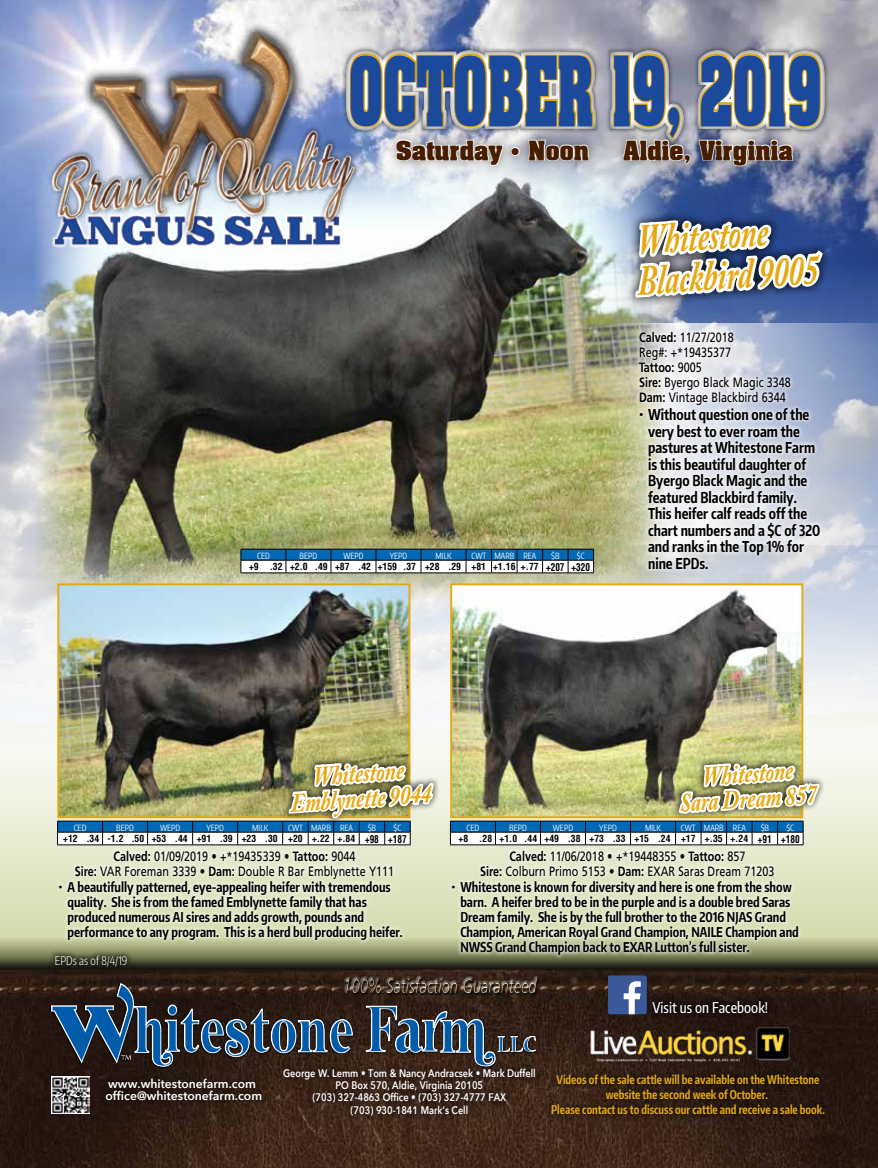
<style>
.page{position:relative;width:878px;height:1168px;background:#fff}
.page>*{position:absolute;margin:0;border:0;box-sizing:border-box;transform-origin:0 0}
.t1{font:700 80.7px "Aachen";color:#1b499b;scale:.59 1}
.t2{font:italic 700 42.15px/40.5px "Adobe Caslon Pro";color:#e5a812;scale:.71 1}
.t3{font:italic 700 26.25px/25.2px "Adobe Caslon Pro";color:#e5a812;text-align:center;scale:.79 1}
.t4{font:700 22.5px "Aachen";color:#471d00}
.t5{font:italic 300 19.5px "Frutiger";color:#eaedd2;scale:.75 1}
.t6{font:700 15px/16.5px "Encode Sans Compressed";color:#000;scale:.93 1}
.t7{font:500 14.85px "Encode Sans Compressed";color:#fff;scale:.95 1}
.t8{font:700 13.5px/15px "Encode Sans Compressed";color:#000;scale:.93 1}
.t9{font:13.5px/15px "Frutiger";color:#000;text-align:center;scale:.8 1}
.t10{font:600 12.15px/12.1px "Avenir Next";color:#fff}
.t11{font:700 12px/15px "Encode Sans Compressed";color:#e5a812;text-align:center;scale:.9 1}
.t12{font:300 11.85px "Encode Sans Compressed";color:#fff;scale:.95 1}
.t13{font:600 10.95px/12.1px "Avenir Next";color:#fff;text-align:center;scale:.84 1}
.t14{font:700 condensed 9.6px "Helvetica";color:#000}
.t15{font:8.55px "Encode Sans Compressed";color:#fff;scale:.95 1}
.s1{font-size:10.65px}
.s2{font-weight:700}
</style>
<div class="page">
<img style="left:0;top:0;width:878px;height:732px">
<svg style="left:832px;top:323px;width:46px;height:221px;background:#a5b0ca"></svg>
<img style="left:35px;top:149px;width:15px;height:450px">
<img style="left:0;top:778px;width:878px;height:390px">
<div style="left:543px;top:1067px;width:289px;height:55px;background:#000;opacity:.4"></div>
<div style="left:242px;top:15px;width:636px;height:158px;background:#000;opacity:.75"></div>
<img style="left:41px;top:7px;width:9px;height:245px">
<div style="left:49px;top:949px;width:84px;height:23px;background:#000;opacity:.67"></div>
<div style="left:276px;top:1061px;width:266px;height:61px;background:#000;opacity:.22"></div>
<div style="left:98px;top:1071px;width:171px;height:37px;background:#000;opacity:.22"></div>
<img style="left:52px;top:1076px;width:38px;height:38px">
<img style="left:50px;top:0;width:782px;height:1075px">
<div style="left:447px;top:846px;width:356px;height:114px;background:#fff;opacity:.75"></div>
<h1 class="t1" style="left:349px;top:33px;width:801px">OCTOBER 19, 2019</h1>
<h3 class="t4" style="left:396px;top:134px;width:195px">Saturday • Noon</h3>
<h3 class="t4" style="left:623px;top:134px;width:171px">Aldie, Virginia</h3>
<p class="t15" style="left:257px;top:550px;width:15px">CED</p>
<p class="t15" style="left:299px;top:550px;width:20px">BEPD</p>
<p class="t15" style="left:343px;top:550px;width:23px">WEPD</p>
<p class="t15" style="left:390px;top:550px;width:20px">YEPD</p>
<p class="t15" style="left:435px;top:550px;width:18px">MILK</p>
<p class="t15" style="left:471px;top:550px;width:70px">CWT MARB REA</p>
<p class="t15" style="left:551px;top:550px;width:10px">$B</p>
<p class="t15" style="left:577px;top:550px;width:10px">$C</p>
<p class="t14" style="left:249px;top:561px;width:342px">+9 .32 +2.0 .49 +87 .42 +159 .37 +28 .29 +81 +1.16 +.77 <span class="s1">+207 +320</span></p>
<h2 class="t2" style="left:633px;top:220px;width:256px;rotate:-4deg">Whitestone<br>Blackbird 9005</h2>
<p class="t9" style="left:639px;top:330px;width:191px;text-align:left"><span class="s2">Calved:</span> 11/27/2018<br>Reg#: +*19435377<br><span class="s2">Tattoo:</span> 9005<br><span class="s2">Sire:</span> Byergo Black Magic 3348<br><span class="s2">Dam:</span> Vintage Blackbird 6344</p>
<p class="t6" style="left:648px;top:406px;width:187px;text-indent:-9px">• Without question one of the very best to ever roam the pastures at Whitestone Farm is this beautiful daughter of<br>Byergo Black Magic and the featured Blackbird family.<br>This heifer calf reads off the chart numbers and a $C of 320 and ranks in the Top 1% for nine EPDs.</p>
<h3 class="t3" style="left:288px;top:765px;width:179px;rotate:-4deg">Whitestone<br>Emblynette 9044</h3>
<p class="t15" style="left:74px;top:822px;width:15px">CED</p>
<p class="t15" style="left:116px;top:822px;width:20px">BEPD</p>
<p class="t15" style="left:160px;top:822px;width:23px">WEPD</p>
<p class="t15" style="left:206px;top:822px;width:20px">YEPD</p>
<p class="t15" style="left:252px;top:822px;width:18px">MILK</p>
<p class="t15" style="left:288px;top:822px;width:70px">CWT MARB REA</p>
<p class="t15" style="left:368px;top:822px;width:10px">$B</p>
<p class="t15" style="left:393px;top:822px;width:10px">$C</p>
<p class="t14" style="left:63px;top:833px;width:345px">+12 .34 -1.2 .50 +53 .44 +91 .39 +23 .30 +20 +.22 +.84 <span class="s1">+98 +187</span></p>
<p class="t9" style="left:75px;top:848px;width:401px"><span class="s2">Calved:</span> 01/09/2019 • +*19435339 • <span class="s2">Tattoo:</span> 9044<br><span class="s2">Sire:</span> VAR Foreman 3339 • <span class="s2">Dam:</span> Double R Bar Emblynette Y111</p>
<p class="t8" style="left:67px;top:879px;width:362px;text-indent:-9px">• A beautifully patterned, eye-appealing heifer with tremendous quality. She is from the famed Emblynette family that has produced numerous AI sires and adds growth, pounds and performance to any program. This is a herd bull producing heifer.</p>
<p class="t12" style="left:55px;top:952px;width:78px">EPDs as of 8/4/19</p>
<h3 class="t3" style="left:676px;top:765px;width:175px;rotate:-4deg">Whitestone<br>Sara Dream 857</h3>
<p class="t9" style="left:480px;top:848px;width:369px"><span class="s2">Calved:</span> 11/06/2018 • +*19448355 • <span class="s2">Tattoo:</span> 857<br><span class="s2">Sire:</span> Colburn Primo 5153 • <span class="s2">Dam:</span> EXAR Saras Dream 71203</p>
<p class="t8" style="left:460px;top:879px;width:365px;text-indent:-9px">• Whitestone is known for diversity and here is one from the show barn. A heifer bred to be in the purple and is a double bred Saras Dream family. She is by the full brother to the 2016 NJAS Grand Champion, American Royal Grand Champion, NAILE Champion and NWSS Grand Champion back to EXAR Lutton’s full sister.</p>
<p class="t15" style="left:466px;top:822px;width:15px">CED</p>
<p class="t15" style="left:509px;top:822px;width:20px">BEPD</p>
<p class="t15" style="left:553px;top:822px;width:23px">WEPD</p>
<p class="t15" style="left:599px;top:822px;width:20px">YEPD</p>
<p class="t15" style="left:645px;top:822px;width:18px">MILK</p>
<p class="t15" style="left:681px;top:822px;width:70px">CWT MARB REA</p>
<p class="t15" style="left:760px;top:822px;width:10px">$B</p>
<p class="t15" style="left:786px;top:822px;width:10px">$C</p>
<p class="t14" style="left:458px;top:833px;width:342px">+8 .28 +1.0 .44 +49 .38 +73 .33 +15 .24 +17 +.35 +.24 <span class="s1">+91 +180</span></p>
<h3 class="t5" style="left:344px;top:975px;width:258px">100% Satisfaction Guaranteed</h3>
<p class="t7" style="left:652px;top:997px;width:123px">Visit us on Facebook!</p>
<p class="t10" style="left:105px;top:1077px;width:158px">www.whitestonefarm.com office@whitestonefarm.com</p>
<p class="t13" style="left:283px;top:1067px;width:302px">George W. Lemm • Tom &amp; Nancy Andracsek • Mark Duffell PO Box 570, Aldie, Virginia 20105<br>(703) 327-4863 Office • (703) 327-4777 FAX<br>(703) 930-1841 Mark’s Cell</p>
<p class="t11" style="left:551px;top:1071px;width:305px">Videos of the sale cattle will be available on the Whitestone website the second week of October.<br>Please contact us to discuss our cattle and receive a sale book.</p>
</div>
